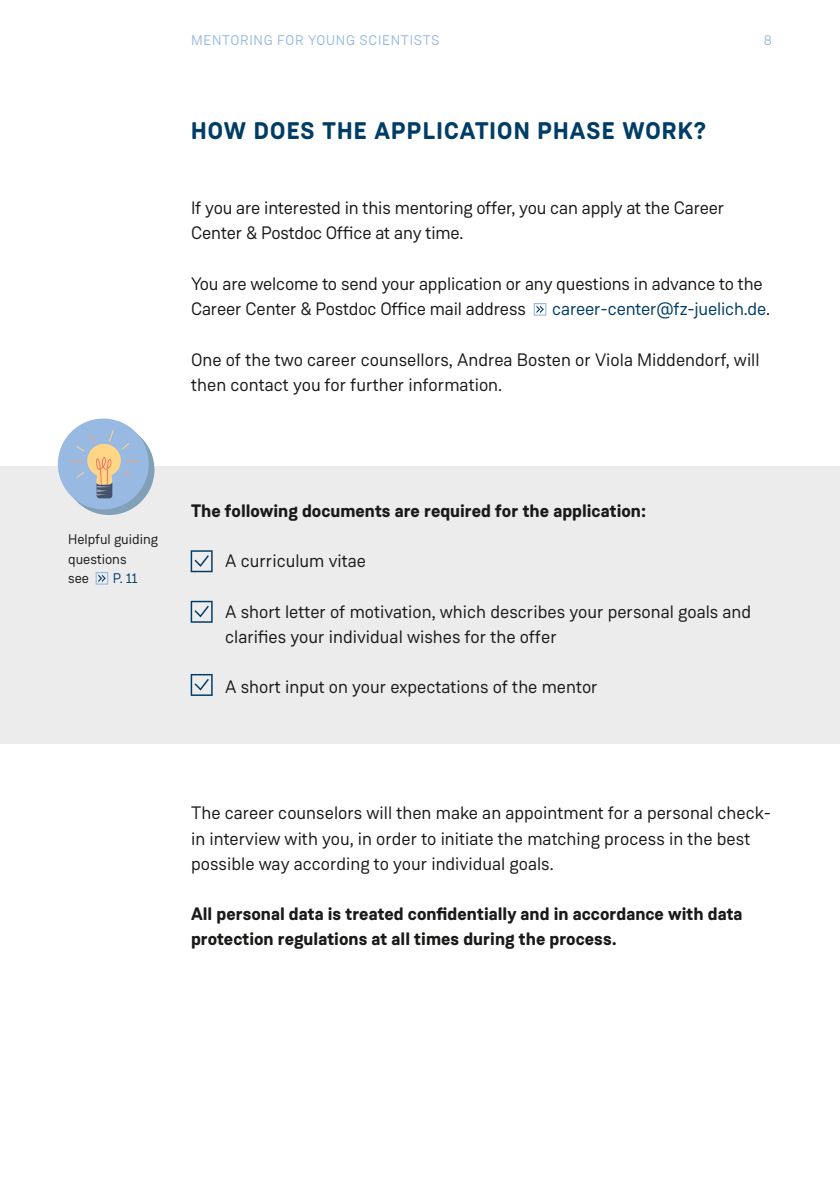
<style>
.page{position:relative;width:840px;height:1191px;background:#fff}
.page>*{position:absolute;margin:0;border:0;box-sizing:border-box;transform-origin:0 0}
.Head{font:700 24px "Weissenhof Grotesk";letter-spacing:.05em;color:#003d66}
.t1{font:18px/25.2px "Weissenhof Grotesk";color:#1a1a18}
.p_bold{font:700 18px/25.2px "Weissenhof Grotesk";color:#1a1a18}
.t2{font:18px "Weissenhof Grotesk";letter-spacing:-.01em;color:#003d66}
.t3{font:14px "Weissenhof Grotesk";letter-spacing:.05em;color:#97b9e2}
.zusatzinfo{font:14px/19.6px "Weissenhof Grotesk";color:#1a1a18}
.zusatzinfo-2{font:14px "Weissenhof Grotesk";color:#003d66}
.s1{color:#1a1a18}
</style>
<div class="page">
<div style="left:0;top:466px;width:839px;height:277px;background:#ececed"></div>
<div style="left:64px;top:424px;width:90px;height:91px;background:#82a1b8;border-radius:50%"></div>
<div style="left:58px;top:418px;width:91px;height:91px;background:#97b9e2;border-radius:50%"></div>
<svg style="left:71px;top:429px;width:67px;height:69px"></svg>
<svg style="left:96px;top:572px;width:12px;height:12px"></svg>
<svg style="left:533px;top:303px;width:13px;height:13px"></svg>
<svg style="left:190px;top:550px;width:22px;height:22px"></svg>
<svg style="left:190px;top:601px;width:22px;height:22px"></svg>
<svg style="left:190px;top:674px;width:22px;height:22px"></svg>
<p class="t3" style="left:191px;top:31px;width:250px">MENTORING FOR YOUNG SCIENTISTS</p>
<p class="t3" style="left:763px;top:31px;width:10px">8</p>
<p class="Head" style="left:191px;top:115px;width:516px">HOW DOES THE APPLICATION PHASE WORK?</p>
<p class="t1" style="left:191px;top:195px;width:534px">If you are interested in this mentoring offer, you can apply at the Career<br>Center &amp; Postdoc Office at any time.</p>
<p class="t1" style="left:191px;top:271px;width:573px">You are welcome to send your application or any questions in advance to the<br>Career Center &amp; Postdoc Office mail address</p>
<p class="t2" style="left:552px;top:298px;width:219px">career-center@fz-juelich.de<span class="s1">.</span></p>
<p class="t1" style="left:191px;top:347px;width:569px">One of the two career counsellors, Andrea Bosten or Viola Middendorf, will then contact you for further information.</p>
<p class="zusatzinfo" style="left:68px;top:529px;width:91px">Helpful guiding questions<br>see</p>
<p class="zusatzinfo-2" style="left:113px;top:570px;width:26px">P. 11</p>
<p class="p_bold" style="left:191px;top:498px;width:456px">The following documents are required for the application:</p>
<p class="t1" style="left:225px;top:548px;width:142px">A curriculum vitae</p>
<p class="t1" style="left:225px;top:599px;width:527px">A short letter of motivation, which describes your personal goals and clarifies your individual wishes for the offer</p>
<p class="t1" style="left:225px;top:674px;width:374px">A short input on your expectations of the mentor</p>
<p class="t1" style="left:191px;top:800px;width:581px">The career counselors will then make an appointment for a personal check&shy;in interview with you, in order to initiate the matching process in the best possible way according to your individual goals.</p>
<p class="p_bold" style="left:191px;top:901px;width:552px">All personal data is treated confidentially and in accordance with data protection regulations at all times during the process.</p>
</div>
